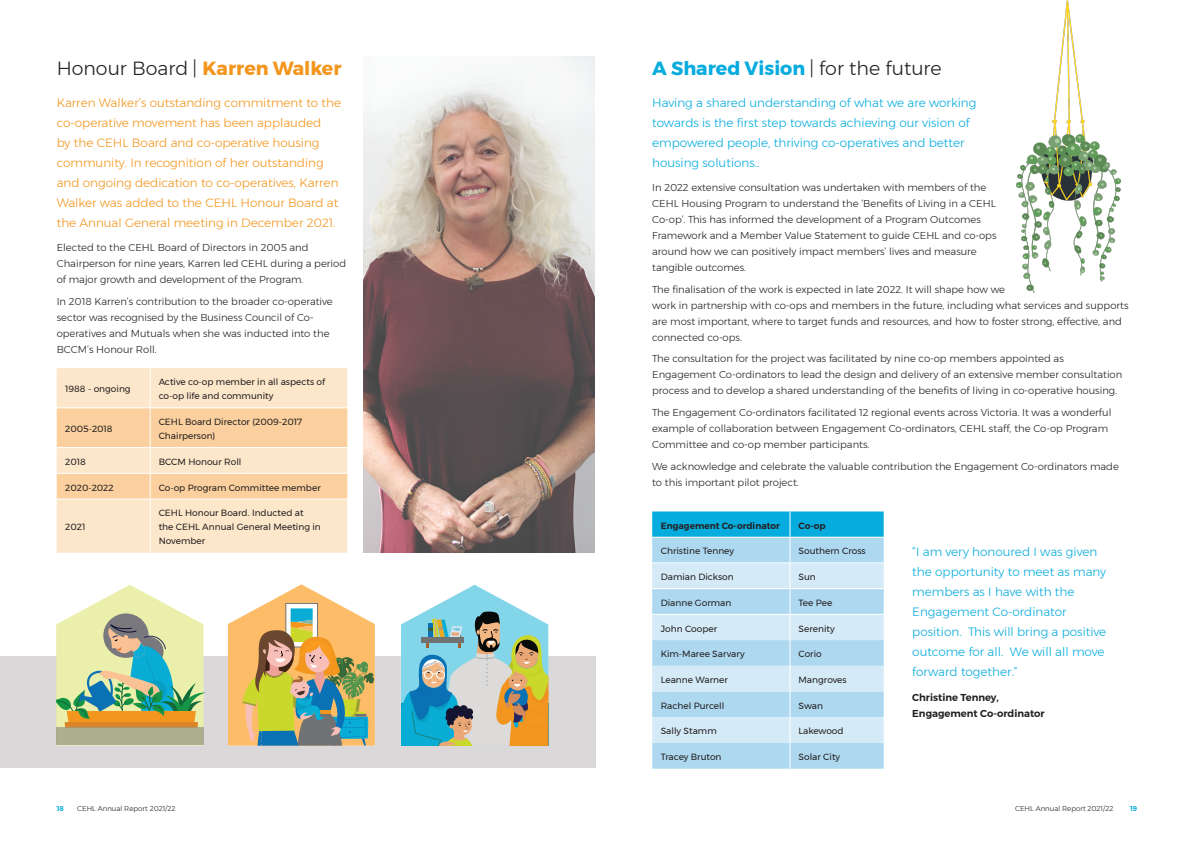
<style>
.page{position:relative;width:1191px;height:842px;background:#fff}
.page>*{position:absolute;margin:0;border:0;box-sizing:border-box;transform-origin:0 0}
.t1{font:700 19px "Montserrat";color:#07acde}
.t2{font:300 19px "Montserrat";color:#231f20}
.t3{font:300 12px/20px "Montserrat";color:#07acde}
.t4{font:300 12px/20px "Montserrat";color:#f3961e}
.t5{font:300 10px/16px "Montserrat";color:#231f20}
.t6{font:600 10px/16px "Montserrat";color:#231f20}
.t7{font:9px/14px "Montserrat";color:#231f20}
.t8{font:600 9px "Montserrat";color:#231f20}
.t9{font:300 7px "Montserrat";color:#231f20}
.t10{font:600 7px "Montserrat";color:#07acde}
.s1{font-weight:700;color:#f3961e}
.s2{font-weight:300;color:#231f20}
</style>
<div class="page">
<svg style="left:652px;top:511px;width:231px;height:258px"></svg>
<div style="left:57px;top:368px;width:290px;height:185px;background:#fde7cb"></div>
<hr style="left:150px;top:368px;width:1px;height:39px;background:#fff">
<hr style="left:57px;top:407px;width:93px;height:1px;background:#fff">
<hr style="left:150px;top:407px;width:197px;height:1px;background:#fff">
<svg style="left:57px;top:408px;width:290px;height:90px"></svg>
<hr style="left:57px;top:498px;width:93px;height:1px;background:#fff">
<hr style="left:150px;top:498px;width:197px;height:1px;background:#fff">
<hr style="left:150px;top:499px;width:1px;height:54px;background:#fff">
<img style="left:363px;top:57px;width:231px;height:496px">
<div style="left:0;top:656px;width:595px;height:111px;background:#dad8d9"></div>
<svg style="left:56px;top:585px;width:150px;height:161px"></svg>
<div style="left:56px;top:727px;width:147px;height:18px;background:#adb08f"></div>
<svg style="left:401px;top:585px;width:147px;height:161px"></svg>
<img style="left:1016px;top:0;width:104px;height:292px">
<svg style="left:228px;top:584px;width:147px;height:162px"></svg>
<p class="t2" style="left:57px;top:54px;width:286px">Honour Board | <span class="s1">Karren Walker</span></p>
<p class="t4" style="left:57px;top:92px;width:286px">Karren Walker’s outstanding commitment to the co-operative movement has been applauded<br>by the CEHL Board and co-operative housing community. In recognition of her outstanding and ongoing dedication to co-operatives, Karren Walker was added to the CEHL Honour Board at the Annual General meeting in December 2021.</p>
<p class="t5" style="left:57px;top:239px;width:291px">Elected to the CEHL Board of Directors in 2005 and<br>Chairperson for nine years, Karren led CEHL during a period of major growth and development of the Program.</p>
<p class="t5" style="left:57px;top:293px;width:278px">In 2018 Karren’s contribution to the broader co-operative sector was recognised by the Business Council of Co&shy;operatives and Mutuals when she was inducted into the BCCM’s Honour Roll.</p>
<p class="t7" style="left:65px;top:382px;width:67px">1988 - ongoing</p>
<p class="t7" style="left:159px;top:375px;width:168px">Active co-op member in all aspects of co-op life and community</p>
<p class="t7" style="left:65px;top:422px;width:49px">2005-2018</p>
<p class="t7" style="left:159px;top:415px;width:145px">CEHL Board Director (2009-2017<br>Chairperson)</p>
<p class="t7" style="left:65px;top:454px;width:22px">2018</p>
<p class="t7" style="left:159px;top:454px;width:84px">BCCM Honour Roll</p>
<p class="t7" style="left:65px;top:480px;width:50px">2020-2022</p>
<p class="t7" style="left:159px;top:480px;width:164px">Co-op Program Committee member</p>
<p class="t7" style="left:65px;top:520px;width:22px">2021</p>
<p class="t7" style="left:159px;top:506px;width:164px">CEHL Honour Board. Inducted at<br>the CEHL Annual General Meeting in<br>November</p>
<p class="t1" style="left:652px;top:53px;width:291px">A Shared Vision <span class="s2">| for the future</span></p>
<p class="t3" style="left:652px;top:92px;width:326px">Having a shared understanding of what we are working towards is the first step towards achieving our vision of empowered people, thriving co-operatives and better housing solutions..</p>
<p class="t5" style="left:652px;top:179px;width:346px">In 2022 extensive consultation was undertaken with members of the CEHL Housing Program to understand the ‘Benefits of Living in a CEHL Co-op’. This has informed the development of a Program Outcomes Framework and a Member Value Statement to guide CEHL and co-ops around how we can positively impact members’ lives and measure tangible outcomes.</p>
<p class="t5" style="left:652px;top:281px;width:478px">The finalisation of the work is expected in late 2022. It will shape how we<br>work in partnership with co-ops and members in the future, including what services and supports are most important, where to target funds and resources, and how to foster strong, effective, and connected co-ops.</p>
<p class="t5" style="left:652px;top:351px;width:471px">The consultation for the project was facilitated by nine co-op members appointed as<br>Engagement Co-ordinators to lead the design and delivery of an extensive member consultation process and to develop a shared understanding of the benefits of living in co-operative housing.</p>
<p class="t5" style="left:652px;top:404px;width:461px">The Engagement Co-ordinators facilitated 12 regional events across Victoria. It was a wonderful example of collaboration between Engagement Co-ordinators, CEHL staff, the Co-op Program<br>Committee and co-op member participants.</p>
<p class="t5" style="left:652px;top:458px;width:468px">We acknowledge and celebrate the valuable contribution the Engagement Co-ordinators made to this important pilot project.</p>
<p class="t8" style="left:660px;top:518px;width:121px">Engagement Co-ordinator</p>
<p class="t8" style="left:798px;top:518px;width:29px">Co-op</p>
<p class="t7" style="left:660px;top:544px;width:75px">Christine Tenney</p>
<p class="t7" style="left:798px;top:544px;width:69px">Southern Cross</p>
<p class="t7" style="left:660px;top:570px;width:75px">Damian Dickson</p>
<p class="t7" style="left:798px;top:570px;width:19px">Sun</p>
<p class="t7" style="left:660px;top:596px;width:72px">Dianne Gorman</p>
<p class="t7" style="left:798px;top:596px;width:36px">Tee Pee</p>
<p class="t7" style="left:660px;top:621px;width:58px">John Cooper</p>
<p class="t7" style="left:798px;top:621px;width:38px">Serenity</p>
<p class="t7" style="left:660px;top:647px;width:86px">Kim-Maree Sarvary</p>
<p class="t7" style="left:798px;top:647px;width:25px">Corio</p>
<p class="t7" style="left:660px;top:673px;width:69px">Leanne Warner</p>
<p class="t7" style="left:798px;top:673px;width:50px">Mangroves</p>
<p class="t7" style="left:660px;top:698px;width:65px">Rachel Purcell</p>
<p class="t7" style="left:798px;top:698px;width:26px">Swan</p>
<p class="t7" style="left:660px;top:724px;width:58px">Sally Stamm</p>
<p class="t7" style="left:798px;top:724px;width:47px">Lakewood</p>
<p class="t7" style="left:660px;top:750px;width:62px">Tracey Bruton</p>
<p class="t7" style="left:798px;top:750px;width:43px">Solar City</p>
<p class="t3" style="left:912px;top:542px;width:196px">“I am very honoured I was given the opportunity to meet as many members as I have with the<br>Engagement Co-ordinator position. This will bring a positive outcome for all. We will all move forward together.”</p>
<p class="t6" style="left:912px;top:689px;width:134px">Christine Tenney,<br>Engagement Co-ordinator</p>
<p class="t10" style="left:57px;top:803px;width:9px">18</p>
<p class="t9" style="left:77px;top:803px;width:100px">CEHL Annual Report 2021/22</p>
<p class="t9" style="left:1015px;top:803px;width:100px">CEHL Annual Report 2021/22</p>
<p class="t10" style="left:1130px;top:803px;width:9px">19</p>
</div>
